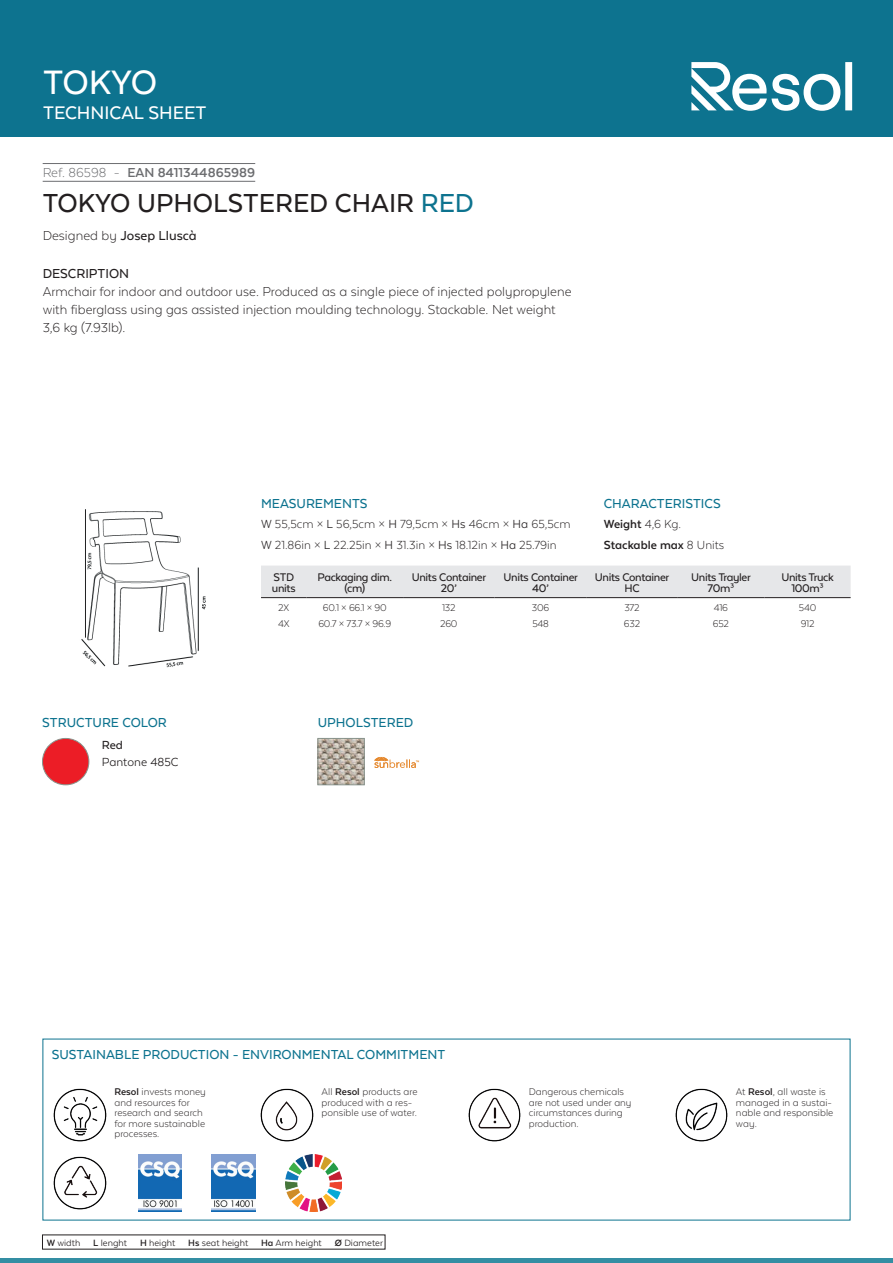
<style>
.page{position:relative;width:893px;height:1263px;background:#fff}
.page>*{position:absolute;margin:0;border:0;box-sizing:border-box;transform-origin:0 0}
.t1{font:500 39px "Texta Alt";letter-spacing:-.01em;color:#fff}
.t2{font:500 30px "Texta Alt";color:#231f20}
.t3{font:500 21px "Texta Alt";color:#fff}
.t4{font:300 15px/18px "Texta Alt";color:#231f20}
.t5{font:500 15px "Texta Alt";color:#0d738f}
.t6{font:500 15px "Texta Alt";color:#231f20}
.t7{font:700 15px "Texta Alt";color:#6c6d70}
.t8{font:300 13.5px/20.4px "Texta Alt";color:#231f20}
.t9{font:700 13.5px/20.4px "Texta Alt";color:#231f20}
.t10{font:13.5px "Texta Alt";color:#231f20}
.t11{font:500 13.5px "Texta Alt";color:#231f20}
.t12{font:500 12.75px/10.5px "Texta Alt";letter-spacing:-.025em;color:#231f20;text-align:center}
.t13{font:300 11.25px/10.5px "Texta Alt";color:#231f20}
.t14{font:10.5px "Texta Alt";color:#231f20}
.s1{font-weight:300}
.s2{color:#0d738f}
.s3{font-weight:400}
.s4{font-weight:700}
</style>
<div class="page">
<div style="left:0;top:0;width:893px;height:137px;background:#0d738f"></div>
<hr style="left:0;top:1259px;width:893px;height:4px;background:#348ea3">
<svg style="left:691px;top:62px;width:161px;height:49px"></svg>
<hr style="left:43px;top:163px;width:212px;height:1px;background:#6c6d70">
<hr style="left:43px;top:181px;width:212px;height:1px;background:#6c6d70">
<img style="left:42px;top:738px;width:47px;height:47px;border-radius:23px">
<div style="left:42px;top:738px;width:47px;height:47px;border:1px solid #89948d;border-radius:50%"></div>
<svg style="left:374px;top:757px;width:45px;height:11px"></svg>
<img style="left:320px;top:740px;width:42px;height:43px">
<div style="left:318px;top:738px;width:46px;height:47px;border:1px solid #89948d"></div>
<img style="left:81px;top:509px;width:125px;height:159px">
<div style="left:261px;top:565px;width:590px;height:32px;background:#e6e7e9"></div>
<hr style="left:261px;top:597px;width:46px;height:1px;background:#231f20">
<hr style="left:307px;top:597px;width:96px;height:1px;background:#231f20">
<hr style="left:403px;top:597px;width:92px;height:1px;background:#231f20">
<hr style="left:495px;top:597px;width:92px;height:1px;background:#231f20">
<hr style="left:587px;top:597px;width:90px;height:1px;background:#231f20">
<hr style="left:677px;top:597px;width:88px;height:1px;background:#231f20">
<hr style="left:765px;top:597px;width:86px;height:1px;background:#231f20">
<img style="left:53px;top:1088px;width:54px;height:54px">
<img style="left:260px;top:1088px;width:54px;height:54px">
<img style="left:468px;top:1088px;width:53px;height:54px">
<img style="left:675px;top:1088px;width:53px;height:54px">
<img style="left:53px;top:1156px;width:54px;height:54px">
<img style="left:138px;top:1155px;width:44px;height:56px">
<img style="left:212px;top:1155px;width:43px;height:56px">
<img style="left:285px;top:1155px;width:57px;height:56px">
<h1 class="t1" style="left:43px;top:62px;width:116px">TOKYO</h1>
<h3 class="t3" style="left:43px;top:102px;width:165px">TECHNICAL SHEET</h3>
<h3 class="t7" style="left:43px;top:164px;width:214px"><span class="s1">Ref. 86598 -</span> EAN 8411344865989</h3>
<h2 class="t2" style="left:43px;top:188px;width:433px">TOKYO UPHOLSTERED CHAIR <span class="s2">RED</span></h2>
<h3 class="t6" style="left:43px;top:228px;width:156px"><span class="s1">Designed by</span> Josep Lluscà</h3>
<h3 class="t6" style="left:43px;top:265px;width:88px">DESCRIPTION</h3>
<h3 class="t4" style="left:43px;top:282px;width:530px">Armchair for indoor and outdoor use. Produced as a single piece of injected polypropylene with fiberglass using gas assisted injection moulding technology. Stackable. Net weight<br>3,6 kg (7.93lb).</h3>
<h3 class="t5" style="left:42px;top:714px;width:126px">STRUCTURE COLOR</h3>
<p class="t11" style="left:102px;top:738px;width:23px">Red</p>
<p class="t10" style="left:102px;top:755px;width:78px">Pantone 485C</p>
<h3 class="t5" style="left:261px;top:495px;width:108px">MEASUREMENTS</h3>
<p class="t8" style="left:261px;top:514px;width:311px"><span class="s3">W</span> 55,5cm × <span class="s3">L</span> 56,5cm × <span class="s3">H</span> 79,5cm × <span class="s3">Hs</span> 46cm × <span class="s3">Ha</span> 65,5cm<br><span class="s3">W</span> 21.86in × <span class="s3">L</span> 22.25in × <span class="s3">H</span> 31.3in × <span class="s3">Hs</span> 18.12in × <span class="s3">Ha</span> 25.79in</p>
<p class="t12" style="left:272px;top:572px;width:25px;text-align:left">STD units</p>
<p class="t12" style="left:317px;top:572px;width:76px">Packaging dim. (cm)</p>
<p class="t12" style="left:412px;top:572px;width:76px">Units Container<br>20’</p>
<p class="t12" style="left:504px;top:572px;width:76px">Units Container<br>40’</p>
<p class="t12" style="left:595px;top:572px;width:76px">Units Container<br>HC</p>
<p class="t12" style="left:691px;top:572px;width:61px">Units Trayler<br>70m³</p>
<p class="t12" style="left:781px;top:572px;width:54px">Units Truck<br>100m³</p>
<p class="t13" style="left:278px;top:602px;width:12px">2X</p>
<p class="t13" style="left:323px;top:602px;width:65px">60.1 × 66.1 × 90</p>
<p class="t13" style="left:442px;top:602px;width:15px">132</p>
<p class="t13" style="left:532px;top:602px;width:19px">306</p>
<p class="t13" style="left:624px;top:602px;width:17px">372</p>
<p class="t13" style="left:714px;top:602px;width:16px">416</p>
<p class="t13" style="left:799px;top:602px;width:19px">540</p>
<p class="t13" style="left:278px;top:619px;width:13px">4X</p>
<p class="t13" style="left:318px;top:619px;width:74px">60.7 × 73.7 × 96.9</p>
<p class="t13" style="left:440px;top:619px;width:19px">260</p>
<p class="t13" style="left:532px;top:619px;width:18px">548</p>
<p class="t13" style="left:624px;top:619px;width:18px">632</p>
<p class="t13" style="left:713px;top:619px;width:18px">652</p>
<p class="t13" style="left:801px;top:619px;width:15px">912</p>
<h3 class="t5" style="left:604px;top:495px;width:118px">CHARACTERISTICS</h3>
<p class="t9" style="left:604px;top:514px;width:122px">Weight <span class="s1">4,6 Kg.<br></span>Stackable max <span class="s1">8 Units</span></p>
<h3 class="t5" style="left:318px;top:714px;width:97px">UPHOLSTERED</h3>
<h3 class="t5" style="left:52px;top:1047px;width:395px">SUSTAINABLE PRODUCTION - ENVIRONMENTAL COMMITMENT</h3>
<p class="t13" style="left:114px;top:1086px;width:93px"><span class="s4">Resol</span> invests money and resources for research and search for more sustainable processes.</p>
<p class="t13" style="left:322px;top:1086px;width:97px">All <span class="s4">Resol</span> products are produced with a res&shy;ponsible use of water.</p>
<p class="t13" style="left:529px;top:1086px;width:104px">Dangerous chemicals are not used under any circumstances during production.</p>
<p class="t13" style="left:736px;top:1086px;width:99px">At <span class="s4">Resol</span>, all waste is managed in a sustai&shy;nable and responsible way.</p>
<p class="t14" style="left:47px;top:1237px;width:338px"><span class="s4">W</span> width <span class="s4">L</span> lenght <span class="s4">H</span> height <span class="s4">Hs</span> seat height <span class="s4">Ha</span> Arm height <span class="s4">Ø</span> Diameter</p>
</div>
